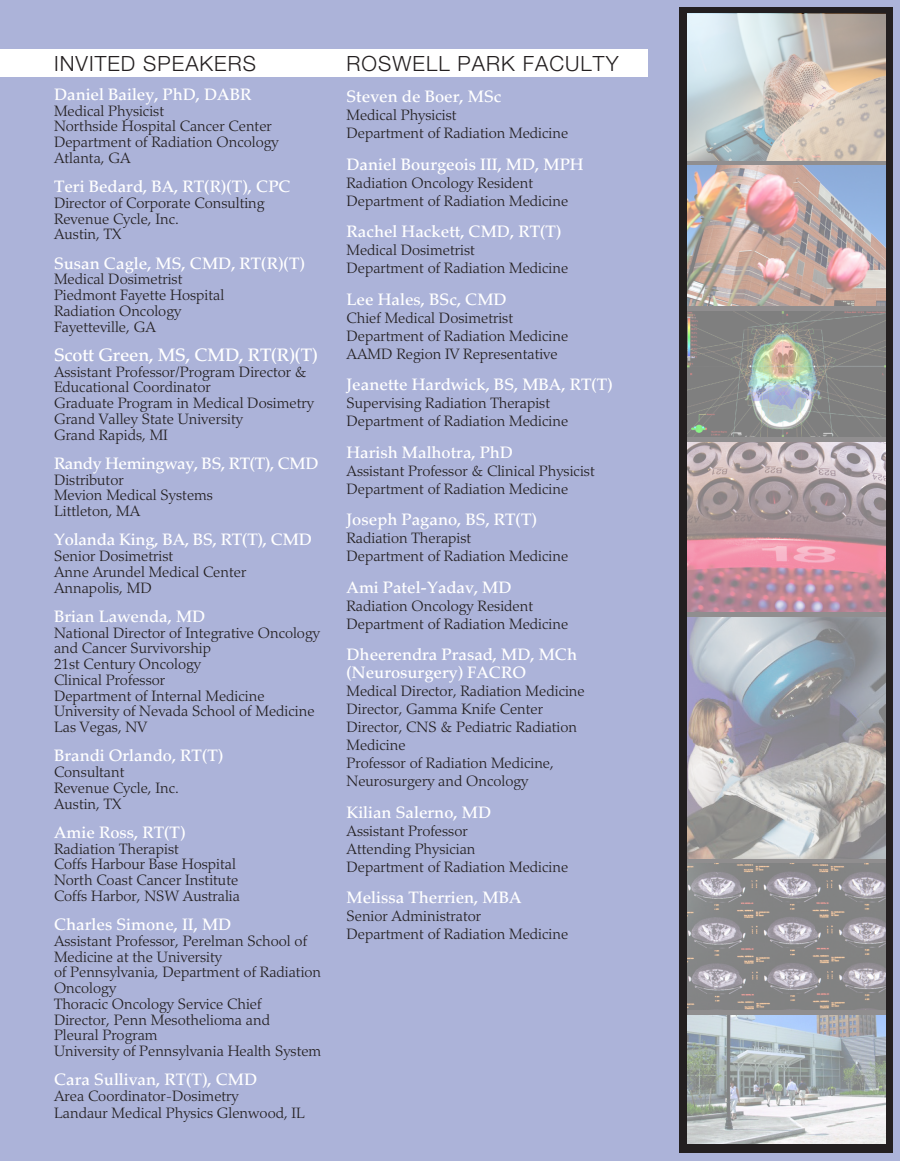
<style>
.page{position:relative;width:900px;height:1161px;background:#acb3d9}
.page>*{position:absolute;margin:0;border:0;box-sizing:border-box;transform-origin:0 0}
.t1{font:300 21px "Helvetica Neue";letter-spacing:.05em;color:#231f20}
.t2{font:500 18px "Palatino";letter-spacing:-.01em;color:#fff}
.t3{font:500 16.5px/18px "Palatino";color:#fff}
.t4{font:500 16.5px "Palatino";letter-spacing:-.02em;color:#fff}
.t5{font:300 15px/15.8px "Palatino";color:#231f20}
</style>
<div class="page">
<div style="left:0;top:50px;width:648px;height:27px;background:#fff"></div>
<div style="left:680px;top:7px;width:213px;height:1146px;background:#231f20"></div>
<img style="left:688px;top:14px;width:198px;height:1129px">
<p class="t1" style="left:54px;top:50px;width:204px">INVITED SPEAKERS</p>
<p class="t3" style="left:54px;top:85px;width:199px">Daniel Bailey, PhD, DABR</p>
<p class="t5" style="left:54px;top:103px;width:112px">Medical Physicist</p>
<p class="t5" style="left:54px;top:119px;width:219px">Northside Hospital Cancer Center</p>
<p class="t5" style="left:54px;top:134px;width:226px">Department of Radiation Oncology</p>
<p class="t5" style="left:54px;top:150px;width:78px">Atlanta, GA</p>
<p class="t3" style="left:54px;top:178px;width:238px">Teri Bedard, BA, RT(R)(T), CPC</p>
<p class="t5" style="left:54px;top:195px;width:212px">Director of Corporate Consulting</p>
<p class="t5" style="left:54px;top:211px;width:126px">Revenue Cycle, Inc.</p>
<p class="t5" style="left:54px;top:227px;width:69px">Austin, TX</p>
<p class="t3" style="left:54px;top:254px;width:252px">Susan Cagle, MS, CMD, RT(R)(T)</p>
<p class="t5" style="left:54px;top:272px;width:130px">Medical Dosimetrist</p>
<p class="t5" style="left:54px;top:287px;width:172px">Piedmont Fayette Hospital</p>
<p class="t5" style="left:54px;top:303px;width:129px">Radiation Oncology</p>
<p class="t5" style="left:54px;top:319px;width:103px">Fayetteville, GA</p>
<p class="t2" style="left:54px;top:344px;width:265px">Scott Green, MS, CMD, RT(R)(T)</p>
<p class="t5" style="left:54px;top:364px;width:254px">Assistant Professor/Program Director &amp;<br>Educational Coordinator</p>
<p class="t5" style="left:54px;top:395px;width:261px">Graduate Program in Medical Dosimetry</p>
<p class="t5" style="left:54px;top:411px;width:190px">Grand Valley State University</p>
<p class="t5" style="left:54px;top:427px;width:116px">Grand Rapids, MI</p>
<p class="t4" style="left:54px;top:453px;width:266px">Randy Hemingway, BS, RT(T), CMD</p>
<p class="t5" style="left:54px;top:472px;width:71px">Distributor</p>
<p class="t5" style="left:54px;top:488px;width:161px">Mevion Medical Systems</p>
<p class="t5" style="left:54px;top:503px;width:88px">Littleton, MA</p>
<p class="t3" style="left:54px;top:531px;width:260px">Yolanda King, BA, BS, RT(T), CMD</p>
<p class="t5" style="left:54px;top:548px;width:121px">Senior Dosimetrist</p>
<p class="t5" style="left:54px;top:564px;width:194px">Anne Arundel Medical Center</p>
<p class="t5" style="left:54px;top:580px;width:99px">Annapolis, MD</p>
<p class="t3" style="left:54px;top:607px;width:153px">Brian Lawenda, MD</p>
<p class="t5" style="left:54px;top:625px;width:268px">National Director of Integrative Oncology and Cancer Survivorship</p>
<p class="t5" style="left:54px;top:656px;width:149px">21st Century Oncology</p>
<p class="t5" style="left:54px;top:672px;width:113px">Clinical Professor</p>
<p class="t5" style="left:54px;top:688px;width:212px">Department of Internal Medicine</p>
<p class="t5" style="left:54px;top:704px;width:262px">University of Nevada School of Medicine</p>
<p class="t5" style="left:54px;top:719px;width:95px">Las Vegas, NV</p>
<p class="t3" style="left:54px;top:747px;width:171px">Brandi Orlando, RT(T)</p>
<p class="t5" style="left:54px;top:764px;width:72px">Consultant</p>
<p class="t5" style="left:54px;top:780px;width:126px">Revenue Cycle, Inc.</p>
<p class="t5" style="left:54px;top:796px;width:69px">Austin, TX</p>
<p class="t3" style="left:54px;top:823px;width:133px">Amie Ross, RT(T)</p>
<p class="t5" style="left:54px;top:841px;width:126px">Radiation Therapist</p>
<p class="t5" style="left:54px;top:857px;width:184px">Coffs Harbour Base Hospital</p>
<p class="t5" style="left:54px;top:872px;width:186px">North Coast Cancer Institute</p>
<p class="t5" style="left:54px;top:888px;width:188px">Coffs Harbor, NSW Australia</p>
<p class="t3" style="left:54px;top:916px;width:179px">Charles Simone, II, MD</p>
<p class="t5" style="left:54px;top:933px;width:255px">Assistant Professor, Perelman School of<br>Medicine at the University</p>
<p class="t5" style="left:54px;top:965px;width:269px">of Pennsylvania, Department of Radiation<br>Oncology</p>
<p class="t5" style="left:54px;top:996px;width:209px">Thoracic Oncology Service Chief</p>
<p class="t5" style="left:54px;top:1012px;width:218px">Director, Penn Mesothelioma and<br>Pleural Program</p>
<p class="t5" style="left:54px;top:1043px;width:269px">University of Pennsylvania Health System</p>
<p class="t3" style="left:54px;top:1071px;width:205px">Cara Sullivan, RT(T), CMD</p>
<p class="t5" style="left:54px;top:1088px;width:186px">Area Coordinator-Dosimetry</p>
<p class="t5" style="left:54px;top:1106px;width:253px">Landaur Medical Physics Glenwood, IL</p>
<p class="t1" style="left:346px;top:50px;width:274px">ROSWELL PARK FACULTY</p>
<p class="t3" style="left:346px;top:88px;width:156px">Steven de Boer, MSc</p>
<p class="t5" style="left:346px;top:107px;width:112px">Medical Physicist</p>
<p class="t5" style="left:346px;top:125px;width:223px">Department of Radiation Medicine</p>
<p class="t3" style="left:346px;top:155px;width:239px">Daniel Bourgeois III, MD, MPH</p>
<p class="t5" style="left:346px;top:175px;width:188px">Radiation Oncology Resident</p>
<p class="t5" style="left:346px;top:193px;width:223px">Department of Radiation Medicine</p>
<p class="t3" style="left:346px;top:223px;width:216px">Rachel Hackett, CMD, RT(T)</p>
<p class="t5" style="left:346px;top:242px;width:130px">Medical Dosimetrist</p>
<p class="t5" style="left:346px;top:260px;width:223px">Department of Radiation Medicine</p>
<p class="t3" style="left:346px;top:290px;width:162px">Lee Hales, BSc, CMD</p>
<p class="t5" style="left:346px;top:310px;width:168px">Chief Medical Dosimetrist</p>
<p class="t5" style="left:346px;top:328px;width:223px">Department of Radiation Medicine</p>
<p class="t5" style="left:346px;top:346px;width:213px">AAMD Region IV Representative</p>
<p class="t3" style="left:346px;top:376px;width:268px">Jeanette Hardwick, BS, MBA, RT(T)</p>
<p class="t5" style="left:346px;top:395px;width:205px">Supervising Radiation Therapist</p>
<p class="t5" style="left:346px;top:413px;width:223px">Department of Radiation Medicine</p>
<p class="t3" style="left:346px;top:443px;width:168px">Harish Malhotra, PhD</p>
<p class="t5" style="left:346px;top:463px;width:250px">Assistant Professor &amp; Clinical Physicist</p>
<p class="t5" style="left:346px;top:481px;width:223px">Department of Radiation Medicine</p>
<p class="t3" style="left:346px;top:511px;width:192px">Joseph Pagano, BS, RT(T)</p>
<p class="t5" style="left:346px;top:530px;width:126px">Radiation Therapist</p>
<p class="t5" style="left:346px;top:548px;width:223px">Department of Radiation Medicine</p>
<p class="t3" style="left:346px;top:578px;width:167px">Ami Patel-Yadav, MD</p>
<p class="t5" style="left:346px;top:598px;width:188px">Radiation Oncology Resident</p>
<p class="t5" style="left:346px;top:616px;width:223px">Department of Radiation Medicine</p>
<p class="t3" style="left:346px;top:646px;width:232px">Dheerendra Prasad, MD, MCh (Neurosurgery) FACRO</p>
<p class="t5" style="left:346px;top:683px;width:240px">Medical Director, Radiation Medicine</p>
<p class="t5" style="left:346px;top:701px;width:198px">Director, Gamma Knife Center</p>
<p class="t5" style="left:346px;top:718px;width:232px;line-height:18px">Director, CNS &amp; Pediatric Radiation<br>Medicine</p>
<p class="t5" style="left:346px;top:754px;width:209px;line-height:18px">Professor of Radiation Medicine,<br>Neurosurgery and Oncology</p>
<p class="t3" style="left:346px;top:803px;width:146px">Kilian Salerno, MD</p>
<p class="t5" style="left:346px;top:823px;width:123px">Assistant Professor</p>
<p class="t5" style="left:346px;top:841px;width:131px">Attending Physician</p>
<p class="t5" style="left:346px;top:859px;width:223px">Department of Radiation Medicine</p>
<p class="t3" style="left:346px;top:889px;width:177px">Melissa Therrien, MBA</p>
<p class="t5" style="left:346px;top:908px;width:136px">Senior Administrator</p>
<p class="t5" style="left:346px;top:926px;width:223px">Department of Radiation Medicine</p>
</div>
